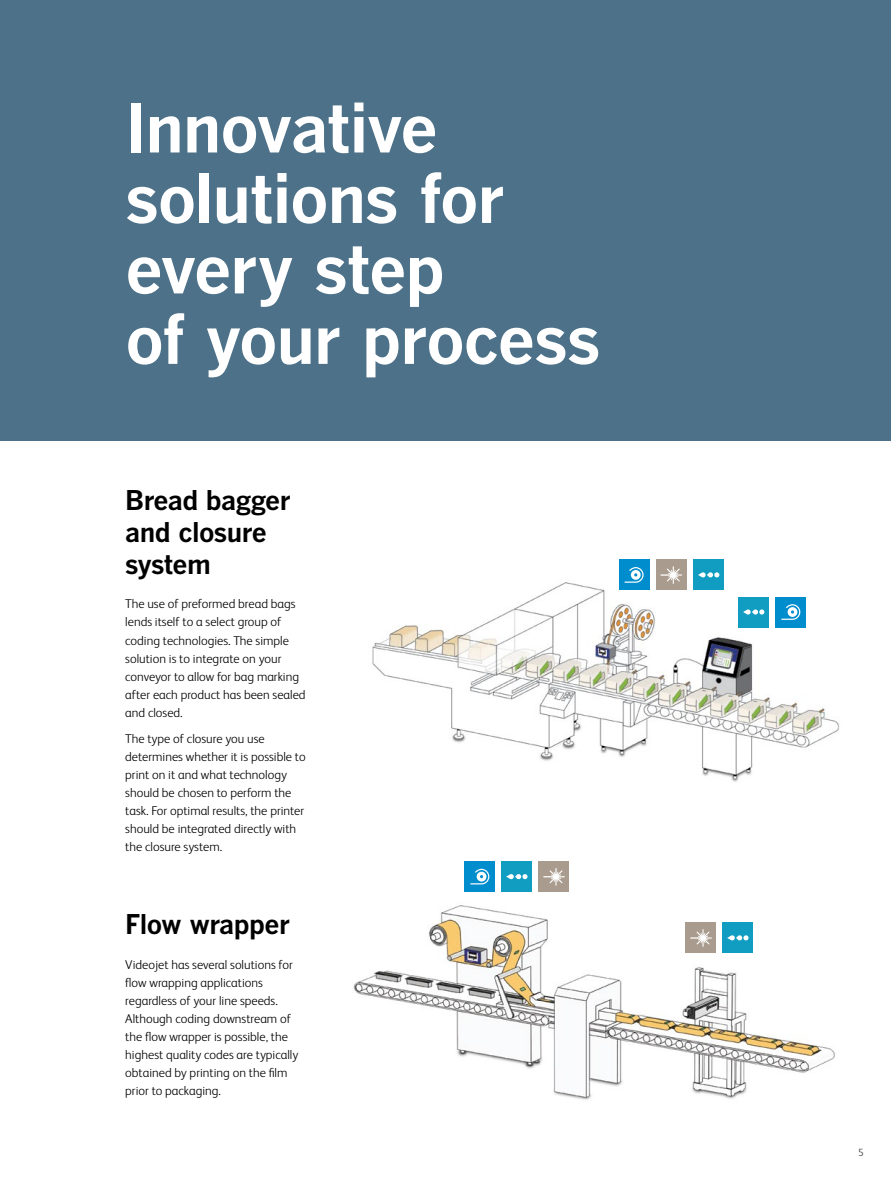
<style>
.page{position:relative;width:891px;height:1188px;background:#fff}
.page>*{position:absolute;margin:0;border:0;box-sizing:border-box;transform-origin:0 0}
.t1{font:700 67.5px/70.5px "Benton Gothic";letter-spacing:-.025em;color:#fff}
.t2{font:700 27px/31.5px "Benton Gothic";letter-spacing:-.02em;color:#000}
.t3{font:300 12.75px/18px "FS Albert Pro";color:#000}
.t4{font:300 10.5px "FS Albert Pro";color:#414042}
</style>
<div class="page">
<div style="left:0;top:0;width:891px;height:441px;background:#4c7189"></div>
<img style="left:372px;top:578px;width:467px;height:204px">
<img style="left:353px;top:905px;width:482px;height:195px">
<div style="left:739px;top:597px;width:30px;height:30px;background:#109dc1"></div>
<svg style="left:743px;top:609px;width:21px;height:6px"></svg>
<div style="left:776px;top:597px;width:30px;height:30px;background:#008dcd"></div>
<svg style="left:781px;top:604px;width:19px;height:16px"></svg>
<div style="left:694px;top:560px;width:30px;height:30px;background:#109dc1"></div>
<svg style="left:698px;top:572px;width:21px;height:5px"></svg>
<div style="left:619px;top:560px;width:30px;height:30px;background:#008dcd"></div>
<svg style="left:625px;top:567px;width:19px;height:16px"></svg>
<div style="left:656px;top:560px;width:30px;height:30px;background:#a99b8d"></div>
<svg style="left:661px;top:566px;width:21px;height:18px"></svg>
<div style="left:502px;top:861px;width:30px;height:31px;background:#109dc1"></div>
<svg style="left:506px;top:874px;width:22px;height:5px"></svg>
<div style="left:465px;top:861px;width:30px;height:31px;background:#008dcd"></div>
<svg style="left:470px;top:869px;width:19px;height:15px"></svg>
<div style="left:539px;top:861px;width:30px;height:31px;background:#a99b8d"></div>
<svg style="left:543px;top:868px;width:22px;height:18px"></svg>
<div style="left:723px;top:923px;width:30px;height:30px;background:#109dc1"></div>
<svg style="left:727px;top:935px;width:22px;height:5px"></svg>
<div style="left:686px;top:923px;width:30px;height:30px;background:#a99b8d"></div>
<svg style="left:690px;top:929px;width:22px;height:18px"></svg>
<h1 class="t1" style="left:125px;top:94px;width:477px">Innovative solutions for every step<br>of your process</h1>
<h2 class="t2" style="left:125px;top:485px;width:167px">Bread bagger and closure system</h2>
<p class="t3" style="left:125px;top:594px;width:182px">The use of preformed bread bags lends itself to a select group of coding technologies. The simple solution is to integrate on your conveyor to allow for bag marking after each product has been sealed and closed.</p>
<p class="t3" style="left:125px;top:729px;width:182px">The type of closure you use determines whether it is possible to print on it and what technology should be chosen to perform the task. For optimal results, the printer should be integrated directly with the closure system.</p>
<h2 class="t2" style="left:125px;top:909px;width:166px">Flow wrapper</h2>
<p class="t3" style="left:125px;top:955px;width:175px">Videojet has several solutions for flow wrapping applications regardless of your line speeds.<br>Although coding downstream of the flow wrapper is possible, the highest quality codes are typically obtained by printing on the film prior to packaging.</p>
<p class="t4" style="left:858px;top:1145px;width:7px">5</p>
</div>
